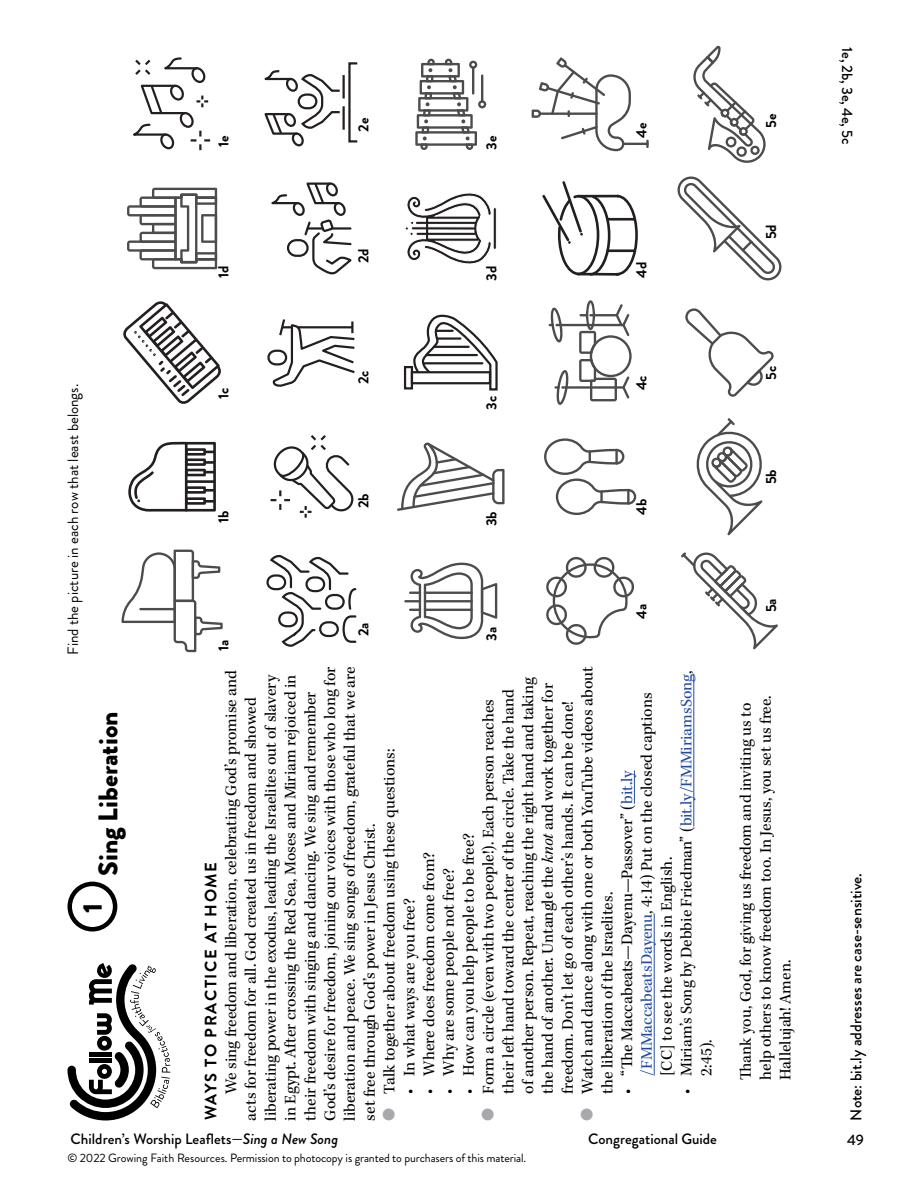
<style>
.page{position:relative;width:918px;height:1188px;background:#fff}
.page>*{position:absolute;margin:0;border:0;box-sizing:border-box;transform-origin:0 0}
.t1{font:900 27px "Brandon Grotesque";color:#000}
.t2{font:16.5px/19.8px "Kepler Std";color:#000}
.t3{font:700 16.5px "Brandon Grotesque";letter-spacing:.085em;color:#000}
.t4{font:500 15.75px "Brandon Grotesque";color:#000}
.t5{font:500 15px "Brandon Grotesque";color:#000}
.t6{font:15px "Brandon Grotesque";color:#000}
.t7{font:700 14.7px "Brandon Grotesque";color:#000}
.t8{font:12px "Brandon Grotesque";letter-spacing:-.01em;color:#000}
.s1{color:#a7a9ac}
.s2{font-style:italic}
.s3{color:#224ba0}
</style>
<div class="page">
<svg style="left:68px;top:963px;width:102px;height:157px"></svg>
<hr style="left:634px;top:770px;width:1px;height:34px;background:#224ba0">
<hr style="left:654px;top:914px;width:1px;height:162px;background:#224ba0">
<hr style="left:693px;top:674px;width:1px;height:152px;background:#224ba0">
<div style="left:68px;top:882px;width:49px;height:50px;border:4px solid #000;border-radius:50%"></div>
<svg style="left:681px;top:552px;width:97px;height:97px"></svg>
<svg style="left:696px;top:418px;width:67px;height:117px"></svg>
<svg style="left:693px;top:46px;width:73px;height:117px"></svg>
<svg style="left:677px;top:176px;width:104px;height:105px"></svg>
<svg style="left:685px;top:308px;width:89px;height:89px"></svg>
<svg style="left:266px;top:555px;width:91px;height:92px"></svg>
<svg style="left:270px;top:435px;width:84px;height:83px"></svg>
<div style="left:348px;top:62px;width:10px;height:81px;border:2px solid #231f20"></div>
<hr style="left:343px;top:106px;width:2px;height:24px;background:#231f20">
<hr style="left:343px;top:75px;width:2px;height:24px;background:#231f20">
<svg style="left:264px;top:70px;width:76px;height:77px"></svg>
<svg style="left:271px;top:182px;width:81px;height:93px"></svg>
<svg style="left:267px;top:319px;width:88px;height:68px"></svg>
<svg style="left:546px;top:557px;width:88px;height:88px"></svg>
<svg style="left:544px;top:438px;width:92px;height:77px"></svg>
<hr style="left:622px;top:143px;width:27px;height:2px;background:#4d4c4c">
<svg style="left:646px;top:140px;width:3px;height:8px"></svg>
<svg style="left:532px;top:57px;width:99px;height:94px"></svg>
<svg style="left:542px;top:181px;width:96px;height:95px"></svg>
<hr style="left:606px;top:249px;width:30px;height:3px;background:#231f20">
<hr style="left:606px;top:218px;width:30px;height:3px;background:#231f20">
<hr style="left:561px;top:386px;width:64px;height:3px;background:#4d4c4c">
<svg style="left:554px;top:370px;width:14px;height:35px"></svg>
<hr style="left:555px;top:324px;width:70px;height:2px;background:#4d4c4c">
<svg style="left:549px;top:307px;width:14px;height:36px"></svg>
<svg style="left:579px;top:300px;width:53px;height:101px"></svg>
<svg style="left:122px;top:550px;width:101px;height:102px"></svg>
<hr style="left:139px;top:608px;width:37px;height:2px;background:#4d4c4c">
<svg style="left:128px;top:442px;width:88px;height:70px"></svg>
<svg style="left:133px;top:57px;width:77px;height:93px"></svg>
<svg style="left:127px;top:188px;width:90px;height:81px"></svg>
<svg style="left:123px;top:301px;width:98px;height:103px"></svg>
<svg style="left:404px;top:563px;width:93px;height:76px"></svg>
<svg style="left:397px;top:442px;width:108px;height:69px"></svg>
<svg style="left:415px;top:59px;width:71px;height:91px"></svg>
<hr style="left:481px;top:75px;width:2px;height:28px;background:#4d4c4c">
<div style="left:493px;top:207px;width:4px;height:43px;border:1px solid #fff;border-radius:2px"></div>
<svg style="left:405px;top:193px;width:87px;height:71px"></svg>
<svg style="left:413px;top:314px;width:85px;height:77px"></svg>
<div style="left:404px;top:366px;width:9px;height:24px;border:2px solid #231f20"></div>
<p class="t7" style="left:213px;top:147px;width:13px;rotate:-90deg">1e</p>
<p class="t7" style="left:213px;top:278px;width:14px;rotate:-90deg">1d</p>
<p class="t7" style="left:353px;top:132px;width:16px;rotate:-90deg">2e</p>
<p class="t7" style="left:353px;top:263px;width:16px;rotate:-90deg">2d</p>
<p class="t7" style="left:481px;top:150px;width:16px;rotate:-90deg">3e</p>
<p class="t7" style="left:481px;top:281px;width:16px;rotate:-90deg">3d</p>
<p class="t7" style="left:631px;top:138px;width:17px;rotate:-90deg">4e</p>
<p class="t7" style="left:631px;top:278px;width:18px;rotate:-90deg">4d</p>
<p class="t7" style="left:761px;top:128px;width:16px;rotate:-90deg">5e</p>
<p class="t7" style="left:761px;top:239px;width:17px;rotate:-90deg">5d</p>
<p class="t6" style="left:63px;top:655px;width:272px;rotate:-90deg">Find the picture in each row that least belongs.</p>
<h1 class="t1" style="left:89px;top:876px;width:166px;rotate:-90deg">Sing Liberation</h1>
<h1 class="t1" style="left:73px;top:913px;width:12px;rotate:-90deg">1</h1>
<p class="t7" style="left:213px;top:399px;width:13px;rotate:-90deg">1c</p>
<p class="t7" style="left:353px;top:384px;width:15px;rotate:-90deg">2c</p>
<p class="t7" style="left:481px;top:410px;width:15px;rotate:-90deg">3c</p>
<p class="t7" style="left:631px;top:390px;width:16px;rotate:-90deg">4c</p>
<p class="t7" style="left:213px;top:523px;width:14px;rotate:-90deg">1b</p>
<p class="t7" style="left:353px;top:508px;width:16px;rotate:-90deg">2b</p>
<p class="t7" style="left:481px;top:526px;width:16px;rotate:-90deg">3b</p>
<p class="t7" style="left:631px;top:515px;width:18px;rotate:-90deg">4b</p>
<p class="t7" style="left:213px;top:651px;width:13px;rotate:-90deg">1a</p>
<p class="t7" style="left:353px;top:636px;width:15px;rotate:-90deg">2a</p>
<p class="t2" style="left:222px;top:1121px;width:456px;text-indent:27px;rotate:-90deg">We sing freedom and liberation, celebrating God’s promise and acts for freedom for all. God created us in freedom and showed liberating power in the exodus, leading the Israelites out of slavery in Egypt. After crossing the Red Sea, Moses and Miriam rejoiced in their freedom with singing and dancing. We sing and remember God’s desire for freedom, joining our voices with those who long for liberation and peace. We sing songs of freedom, grateful that we are set free through God’s power in Jesus Christ.</p>
<p class="t2" style="left:380px;top:1121px;width:373px;rotate:-90deg"><span class="s1">●</span> Talk together about freedom using these questions:</p>
<p class="t2" style="left:420px;top:1094px;width:243px;rotate:-90deg">• Where does freedom come from?</p>
<p class="t3" style="left:199px;top:1120px;width:260px;rotate:-90deg">WAYS TO PRACTICE AT HOME</p>
<p class="t2" style="left:400px;top:1094px;width:197px;rotate:-90deg">• In what ways are you free?</p>
<p class="t7" style="left:481px;top:641px;width:15px;rotate:-90deg">3a</p>
<p class="t7" style="left:631px;top:619px;width:17px;rotate:-90deg">4a</p>
<p class="t2" style="left:479px;top:1094px;width:418px;text-indent:-27px;rotate:-90deg"><span class="s1">●</span> Form a circle (even with two people!). Each person reaches their left hand toward the center of the circle. Take the hand of another person. Repeat, reaching the right hand and taking the hand of another. Untangle the <span class="s2">knot</span> and work together for freedom. Don’t let go of each other’s hands. It can be done!</p>
<p class="t2" style="left:578px;top:1094px;width:429px;text-indent:-27px;rotate:-90deg"><span class="s1">●</span> Watch and dance along with one or both YouTube videos about the liberation of the Israelites.</p>
<p class="t2" style="left:677px;top:1076px;width:407px;text-indent:-18px;rotate:-90deg">• Miriam’s Song by Debbie Friedman” (<span class="s3">bit.ly/FMMiriamsSong</span>,<br>2:45).</p>
<p class="t2" style="left:618px;top:1076px;width:384px;text-indent:-18px;rotate:-90deg">• “The Maccabeats—Dayenu—Passover” (<span class="s3">bit.ly /FMMaccabeatsDayenu</span>, 4:14) Put on the closed captions [CC] to see the words in English.</p>
<p class="t2" style="left:459px;top:1094px;width:262px;rotate:-90deg">• How can you help people to be free?</p>
<p class="t2" style="left:440px;top:1094px;width:227px;rotate:-90deg">• Why are some people not free?</p>
<p class="t5" style="left:71px;top:1128px;width:269px">Children’s Worship Leaflets—<span class="s2">Sing a New Song</span></p>
<p class="t5" style="left:588px;top:1128px;width:130px">Congregational Guide</p>
<p class="t8" style="left:68px;top:1149px;width:460px">© 2022 Growing Faith Resources. Permission to photocopy is granted to purchasers of this material.</p>
<p class="t7" style="left:761px;top:380px;width:15px;rotate:-90deg">5c</p>
<p class="t7" style="left:761px;top:484px;width:17px;rotate:-90deg">5b</p>
<p class="t7" style="left:761px;top:612px;width:15px;rotate:-90deg">5a</p>
<p class="t2" style="left:737px;top:1080px;width:386px;rotate:-90deg">Thank you, God, for giving us freedom and inviting us to help others to know freedom too. In Jesus, you set us free.<br>Hallelujah! Amen.</p>
<p class="t5" style="left:858px;top:47px;width:99px;rotate:90deg">1e, 2b, 3e, 4e, 5c</p>
<p class="t4" style="left:845px;top:1120px;width:249px;rotate:-90deg">Note: bit.ly addresses are case-sensitive.</p>
<p class="t5" style="left:847px;top:1129px;width:18px">49</p>
</div>
